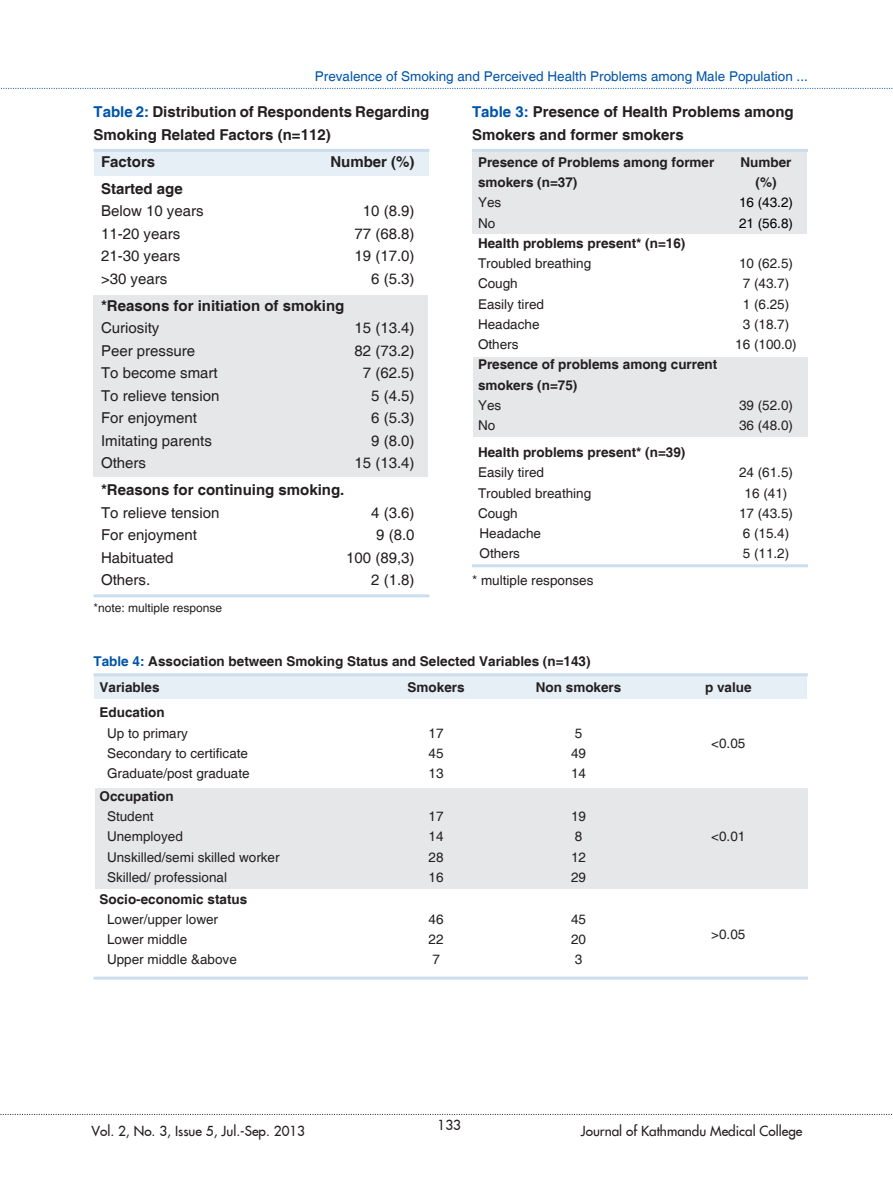
<style>
.page{position:relative;width:893px;height:1191px;background:#fff}
.page>*{position:absolute;margin:0;border:0;box-sizing:border-box;transform-origin:0 0}
.Body_Tex{font:15px "Helvetica";color:#231f20}
.Body_Tex-2{font:700 15px/22.5px "Helvetica";color:#231f20}
.Body_Tex-3{font:13.5px "Helvetica";color:#231f20}
.Body_Tex-4{font:700 13.5px/20.2px "Helvetica";color:#231f20}
.Heading{font:13.5px "Helvetica";color:#0054a6}
.t1{font:13.5px "Futura FC";color:#231f20}
.Body_Tex-5{font:13.5px "Helvetica";color:#000}
.Body_Tex-6{font:12px "Helvetica";color:#231f20}
.s1{color:#0054a6}
</style>
<div class="page">
<svg style="left:0;top:1113px;width:892px;height:2px"></svg>
<svg style="left:1px;top:88px;width:892px;height:1px"></svg>
<div style="left:94px;top:674px;width:713px;height:24px;background:#e6eef6"></div>
<div style="left:95px;top:788px;width:713px;height:101px;background:#e6e7e9"></div>
<div style="left:94px;top:150px;width:335px;height:26px;background:#e6eef6"></div>
<div style="left:473px;top:150px;width:334px;height:84px;background:#e6e7e9"></div>
<div style="left:473px;top:357px;width:335px;height:80px;background:#e6e7e9"></div>
<div style="left:94px;top:295px;width:334px;height:181px;background:#e6e7e9"></div>
<hr style="left:94px;top:149px;width:335px;height:3px;background:#ccdded">
<hr style="left:472px;top:149px;width:336px;height:3px;background:#ccdded">
<hr style="left:472px;top:564px;width:336px;height:3px;background:#ccdded">
<hr style="left:94px;top:594px;width:335px;height:3px;background:#ccdded">
<hr style="left:94px;top:673px;width:714px;height:3px;background:#ccdded">
<hr style="left:94px;top:976px;width:714px;height:3px;background:#ccdded">
<p class="Heading" style="left:315px;top:68px;width:494px">Prevalence of Smoking and Perceived Health Problems among Male Population ...</p>
<p class="Body_Tex-2" style="left:94px;top:101px;width:337px"><span class="s1">Table 2:</span> Distribution of Respondents Regarding<br>Smoking Related Factors (n=112)</p>
<p class="Body_Tex-2" style="left:101px;top:151px;width:56px">Factors</p>
<p class="Body_Tex-2" style="left:330px;top:151px;width:86px">Number (%)</p>
<p class="Body_Tex-2" style="left:101px;top:178px;width:83px">Started age</p>
<p class="Body_Tex" style="left:101px;top:202px;width:104px">Below 10 years</p>
<p class="Body_Tex" style="left:363px;top:202px;width:53px">10 (8.9)</p>
<p class="Body_Tex" style="left:101px;top:225px;width:81px">11-20 years</p>
<p class="Body_Tex" style="left:355px;top:225px;width:62px">77 (68.8)</p>
<p class="Body_Tex" style="left:101px;top:247px;width:81px">21-30 years</p>
<p class="Body_Tex" style="left:355px;top:247px;width:62px">19 (17.0)</p>
<p class="Body_Tex" style="left:101px;top:270px;width:68px">&gt;30 years</p>
<p class="Body_Tex" style="left:371px;top:270px;width:45px">6 (5.3)</p>
<p class="Body_Tex-2" style="left:101px;top:295px;width:245px">*Reasons for initiation of smoking</p>
<p class="Body_Tex" style="left:101px;top:319px;width:60px">Curiosity</p>
<p class="Body_Tex" style="left:355px;top:319px;width:62px">15 (13.4)</p>
<p class="Body_Tex" style="left:101px;top:342px;width:96px">Peer pressure</p>
<p class="Body_Tex" style="left:355px;top:342px;width:62px">82 (73.2)</p>
<p class="Body_Tex" style="left:101px;top:364px;width:118px">To become smart</p>
<p class="Body_Tex" style="left:363px;top:364px;width:53px">7 (62.5)</p>
<p class="Body_Tex" style="left:101px;top:387px;width:120px">To relieve tension</p>
<p class="Body_Tex" style="left:371px;top:387px;width:45px">5 (4.5)</p>
<p class="Body_Tex" style="left:101px;top:409px;width:97px">For enjoyment</p>
<p class="Body_Tex" style="left:371px;top:409px;width:45px">6 (5.3)</p>
<p class="Body_Tex" style="left:101px;top:432px;width:112px">Imitating parents</p>
<p class="Body_Tex" style="left:371px;top:432px;width:45px">9 (8.0)</p>
<p class="Body_Tex" style="left:101px;top:454px;width:47px">Others</p>
<p class="Body_Tex" style="left:355px;top:454px;width:62px">15 (13.4)</p>
<p class="Body_Tex-2" style="left:101px;top:479px;width:245px">*Reasons for continuing smoking.</p>
<p class="Body_Tex" style="left:101px;top:504px;width:120px">To relieve tension</p>
<p class="Body_Tex" style="left:371px;top:504px;width:45px">4 (3.6)</p>
<p class="Body_Tex" style="left:101px;top:526px;width:97px">For enjoyment</p>
<p class="Body_Tex" style="left:376px;top:526px;width:40px">9 (8.0</p>
<p class="Body_Tex" style="left:101px;top:549px;width:74px">Habituated</p>
<p class="Body_Tex" style="left:346px;top:549px;width:70px">100 (89,3)</p>
<p class="Body_Tex" style="left:101px;top:571px;width:51px">Others.</p>
<p class="Body_Tex" style="left:371px;top:571px;width:45px">2 (1.8)</p>
<p class="Body_Tex-6" style="left:94px;top:601px;width:130px">*note: multiple response</p>
<p class="Body_Tex-2" style="left:472px;top:101px;width:323px"><span class="s1">Table 3:</span> Presence of Health Problems among<br>Smokers and former smokers</p>
<p class="Body_Tex-4" style="left:478px;top:153px;width:238px">Presence of Problems among former</p>
<p class="Body_Tex-4" style="left:740px;top:153px;width:53px">Number</p>
<p class="Body_Tex-4" style="left:478px;top:173px;width:101px">smokers (n=37)</p>
<p class="Body_Tex-4" style="left:755px;top:173px;width:22px">(%)</p>
<p class="Body_Tex-3" style="left:478px;top:195px;width:25px">Yes</p>
<p class="Body_Tex-5" style="left:739px;top:195px;width:56px">16 (43.2)</p>
<p class="Body_Tex-3" style="left:478px;top:215px;width:19px">No</p>
<p class="Body_Tex-5" style="left:739px;top:215px;width:56px">21 (56.8)</p>
<p class="Body_Tex-4" style="left:478px;top:234px;width:209px">Health problems present* (n=16)</p>
<p class="Body_Tex-3" style="left:478px;top:255px;width:115px">Troubled breathing</p>
<p class="Body_Tex-3" style="left:739px;top:255px;width:56px">10 (62.5)</p>
<p class="Body_Tex-3" style="left:478px;top:276px;width:41px">Cough</p>
<p class="Body_Tex-3" style="left:743px;top:276px;width:48px">7 (43.7)</p>
<p class="Body_Tex-3" style="left:478px;top:296px;width:68px">Easily tired</p>
<p class="Body_Tex-3" style="left:743px;top:296px;width:48px">1 (6.25)</p>
<p class="Body_Tex-3" style="left:478px;top:316px;width:63px">Headache</p>
<p class="Body_Tex-3" style="left:743px;top:316px;width:48px">3 (18.7)</p>
<p class="Body_Tex-3" style="left:478px;top:336px;width:42px">Others</p>
<p class="Body_Tex-3" style="left:735px;top:336px;width:63px">16 (100.0)</p>
<p class="Body_Tex-4" style="left:478px;top:355px;width:241px">Presence of problems among current smokers (n=75)</p>
<p class="Body_Tex-3" style="left:478px;top:397px;width:25px">Yes</p>
<p class="Body_Tex-3" style="left:739px;top:397px;width:56px">39 (52.0)</p>
<p class="Body_Tex-3" style="left:478px;top:417px;width:19px">No</p>
<p class="Body_Tex-3" style="left:739px;top:417px;width:56px">36 (48.0)</p>
<p class="Body_Tex-4" style="left:478px;top:443px;width:209px">Health problems present* (n=39)</p>
<p class="Body_Tex-3" style="left:478px;top:465px;width:68px">Easily tired</p>
<p class="Body_Tex-3" style="left:739px;top:465px;width:56px">24 (61.5)</p>
<p class="Body_Tex-3" style="left:478px;top:485px;width:115px">Troubled breathing</p>
<p class="Body_Tex-3" style="left:745px;top:485px;width:44px">16 (41)</p>
<p class="Body_Tex-3" style="left:478px;top:505px;width:41px">Cough</p>
<p class="Body_Tex-3" style="left:739px;top:505px;width:56px">17 (43.5)</p>
<p class="Body_Tex-3" style="left:479px;top:525px;width:63px">Headache</p>
<p class="Body_Tex-3" style="left:743px;top:525px;width:48px">6 (15.4)</p>
<p class="Body_Tex-3" style="left:479px;top:546px;width:42px">Others</p>
<p class="Body_Tex-3" style="left:743px;top:546px;width:48px">5 (11.2)</p>
<p class="Body_Tex-3" style="left:472px;top:573px;width:123px">* multiple responses</p>
<p class="Body_Tex-4" style="left:94px;top:652px;width:499px"><span class="s1">Table 4:</span> Association between Smoking Status and Selected Variables (n=143)</p>
<p class="Body_Tex-4" style="left:100px;top:677px;width:62px">Variables</p>
<p class="Body_Tex-4" style="left:408px;top:677px;width:59px">Smokers</p>
<p class="Body_Tex-4" style="left:536px;top:677px;width:87px">Non smokers</p>
<p class="Body_Tex-4" style="left:705px;top:677px;width:48px">p value</p>
<p class="Body_Tex-4" style="left:100px;top:703px;width:67px">Education</p>
<p class="Body_Tex-3" style="left:107px;top:725px;width:83px">Up to primary</p>
<p class="Body_Tex-3" style="left:107px;top:745px;width:143px">Secondary to certificate</p>
<p class="Body_Tex-3" style="left:107px;top:765px;width:144px">Graduate/post graduate</p>
<p class="Body_Tex-3" style="left:429px;top:725px;width:17px">17</p>
<p class="Body_Tex-3" style="left:429px;top:745px;width:17px">45</p>
<p class="Body_Tex-3" style="left:429px;top:765px;width:17px">13</p>
<p class="Body_Tex-3" style="left:575px;top:725px;width:9px">5</p>
<p class="Body_Tex-3" style="left:571px;top:745px;width:17px">49</p>
<p class="Body_Tex-3" style="left:571px;top:765px;width:17px">14</p>
<p class="Body_Tex-3" style="left:711px;top:735px;width:36px">&lt;0.05</p>
<p class="Body_Tex-4" style="left:100px;top:786px;width:76px">Occupation</p>
<p class="Body_Tex-3" style="left:107px;top:808px;width:48px">Student</p>
<p class="Body_Tex-3" style="left:107px;top:828px;width:77px">Unemployed</p>
<p class="Body_Tex-3" style="left:107px;top:849px;width:174px">Unskilled/semi skilled worker</p>
<p class="Body_Tex-3" style="left:107px;top:869px;width:122px">Skilled/ professional</p>
<p class="Body_Tex-4" style="left:100px;top:889px;width:149px">Socio-economic status</p>
<p class="Body_Tex-3" style="left:107px;top:911px;width:113px">Lower/upper lower</p>
<p class="Body_Tex-3" style="left:107px;top:931px;width:82px">Lower middle</p>
<p class="Body_Tex-3" style="left:107px;top:952px;width:131px">Upper middle &amp;above</p>
<p class="Body_Tex-3" style="left:429px;top:808px;width:17px">17</p>
<p class="Body_Tex-3" style="left:429px;top:828px;width:17px">14</p>
<p class="Body_Tex-3" style="left:429px;top:849px;width:17px">28</p>
<p class="Body_Tex-3" style="left:429px;top:869px;width:17px">16</p>
<p class="Body_Tex-3" style="left:429px;top:911px;width:17px">46</p>
<p class="Body_Tex-3" style="left:429px;top:931px;width:17px">22</p>
<p class="Body_Tex-3" style="left:432px;top:952px;width:9px">7</p>
<p class="Body_Tex-3" style="left:571px;top:808px;width:17px">19</p>
<p class="Body_Tex-3" style="left:575px;top:828px;width:9px">8</p>
<p class="Body_Tex-3" style="left:571px;top:849px;width:17px">12</p>
<p class="Body_Tex-3" style="left:571px;top:869px;width:17px">29</p>
<p class="Body_Tex-3" style="left:571px;top:911px;width:17px">45</p>
<p class="Body_Tex-3" style="left:571px;top:931px;width:17px">20</p>
<p class="Body_Tex-3" style="left:575px;top:952px;width:9px">3</p>
<p class="Body_Tex-3" style="left:711px;top:828px;width:36px">&lt;0.01</p>
<p class="Body_Tex-3" style="left:711px;top:926px;width:36px">&gt;0.05</p>
<p class="t1" style="left:438px;top:1115px;width:25px">133</p>
<p class="t1" style="left:91px;top:1120px;width:215px">Vol. 2, No. 3, Issue 5, Jul.-Sep. 2013</p>
<p class="t1" style="left:581px;top:1120px;width:223px">Journal of Kathmandu Medical College</p>
</div>
